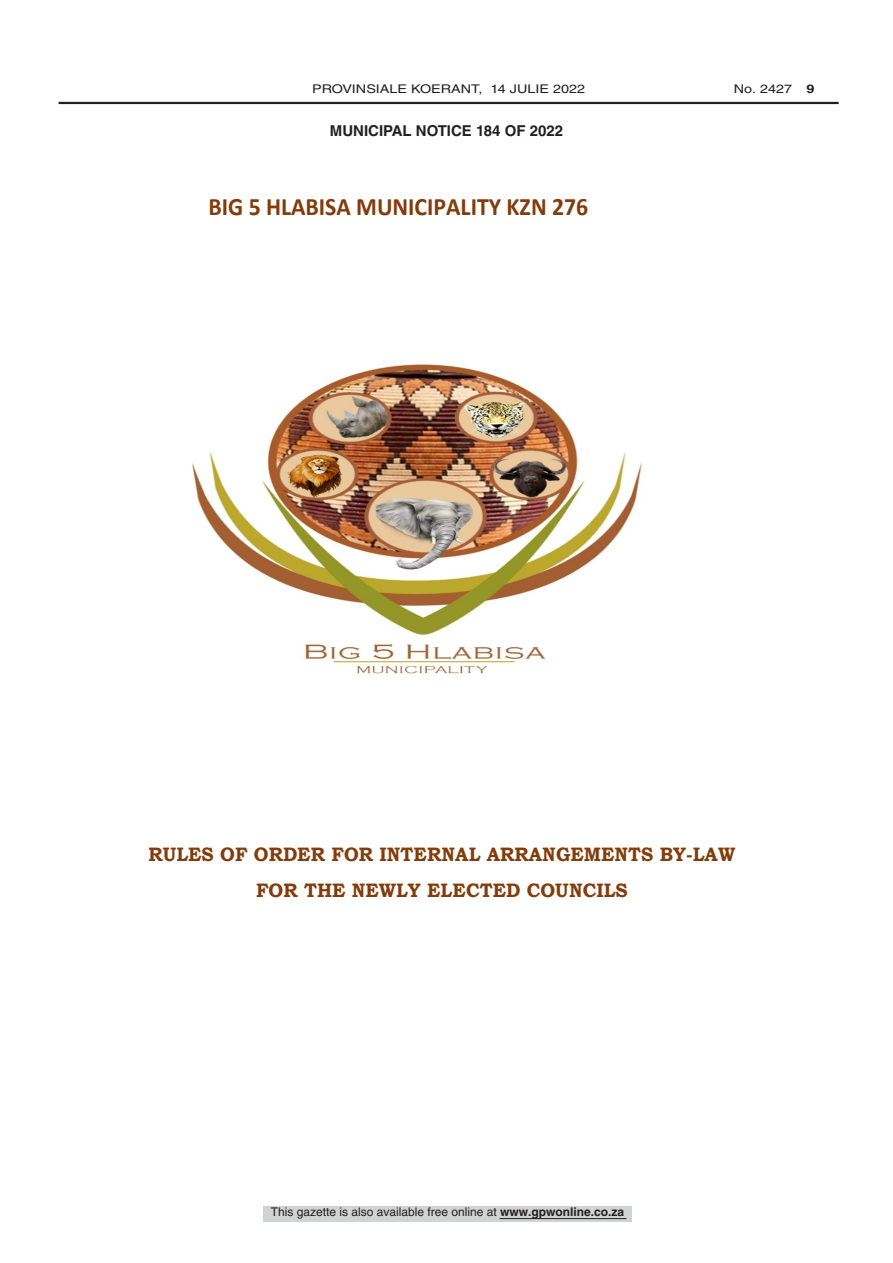
<style>
.page{position:relative;width:893px;height:1263px;background:#fff}
.page>*{position:absolute;margin:0;border:0;box-sizing:border-box;transform-origin:0 0}
.t1{font:700 25.2px "Calibri";color:#833c0b;scale:.95 1}
.t2{font:700 19.5px/35.8px "Bookman Old Style";letter-spacing:.005em;color:#833c0b;text-align:center;scale:.95 1}
.CN_SubHB_10{font:700 15px "Helvetica LT Std";color:#231f20}
.t3{font:12px "Helvetica LT Std";color:#231f20}
.t4{font:12px "Helvetica LT Std";color:#231f20;scale:1.2 1}
.s1{font-weight:700}
</style>
<div class="page">
<div style="left:263px;top:1206px;width:369px;height:16px;background:#d1d2d4"></div>
<hr style="left:500px;top:1218px;width:126px;height:1px;background:#231f20">
<hr style="left:59px;top:102px;width:780px;height:2px;background:#231f20">
<img style="left:192px;top:364px;width:450px;height:310px">
<p class="t4" style="left:312px;top:82px;width:229px">Provins iale Koerant, 14 Julie 2022</p>
<p class="t4" style="left:734px;top:82px;width:69px">No. 2427 <span class="s1">9</span></p>
<p class="CN_SubHB_10" style="left:330px;top:122px;width:235px">MUNICIPAL NOTICE 184 OF 2022</p>
<p class="t1" style="left:208px;top:189px;width:401px">BIG 5 HLABISA MUNICIPALITY KZN 276</p>
<p class="t2" style="left:148px;top:836px;width:619px">RULES OF ORDER FOR INTERNAL ARRANGEMENTS BY-LAW<br>FOR THE NEWLY ELECTED COUNCILS</p>
<p class="t3" style="left:271px;top:1204px;width:355px">This gazette is also available free online at <span class="s1">www.gpwonline.co.za</span></p>
</div>
